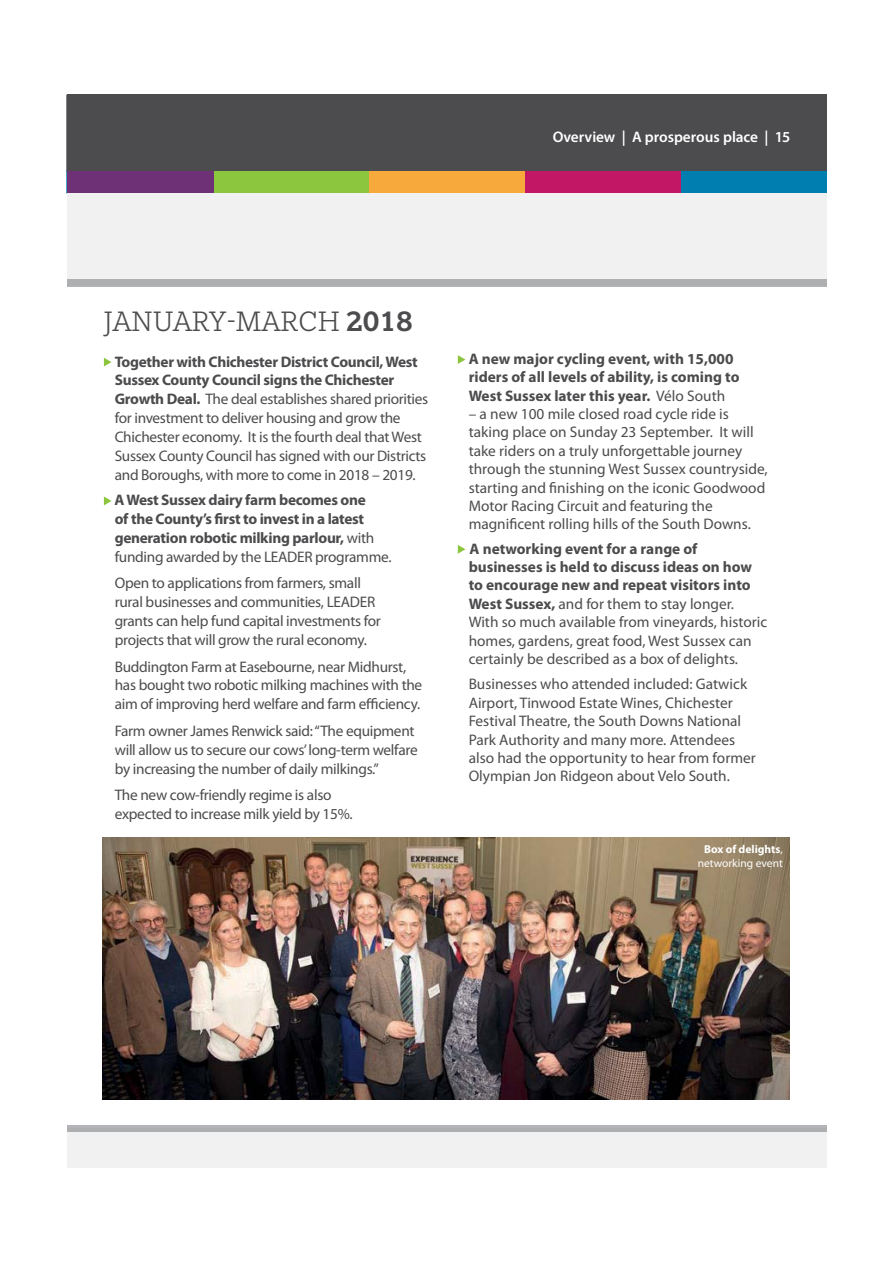
<style>
.page{position:relative;width:893px;height:1263px;background:#fff}
.page>*{position:absolute;margin:0;border:0;box-sizing:border-box;transform-origin:0 0}
.t1{font:300 30.6px "Egyptian Slate Pro";letter-spacing:.015em;color:#4c4c4e}
.t2{font:15.3px/18.9px "Myriad Pro";letter-spacing:-.02em;color:#4c4c4e}
.t3{font:15.3px/18.3px "Myriad Pro";color:#4c4c4e}
.t4{font:700 15.3px/18.9px "Myriad Pro";letter-spacing:-.02em;color:#4c4c4e}
.t5{font:700 15.3px/18.3px "Myriad Pro";color:#4c4c4e}
.t6{font:600 15.3px "Myriad Pro";color:#fff}
.t7{font:11.55px/13.8px "Myriad Pro";color:#fff;text-align:center}
.s1{font-weight:500}
.s2{font-weight:700}
.s3{font-weight:400}
</style>
<div class="page">
<div style="left:67px;top:95px;width:759px;height:77px;background:#4c4c4e"></div>
<div style="left:67px;top:171px;width:147px;height:23px;background:#6e3175"></div>
<div style="left:214px;top:171px;width:156px;height:23px;background:#8cc63f"></div>
<div style="left:369px;top:171px;width:156px;height:23px;background:#f7a93b"></div>
<div style="left:525px;top:171px;width:156px;height:23px;background:#c11764"></div>
<div style="left:681px;top:171px;width:145px;height:23px;background:#007eb0"></div>
<div style="left:67px;top:194px;width:759px;height:92px;background:#f1f1f2"></div>
<svg style="left:104px;top:358px;width:7px;height:9px"></svg>
<svg style="left:104px;top:497px;width:7px;height:8px"></svg>
<svg style="left:458px;top:355px;width:7px;height:9px"></svg>
<svg style="left:458px;top:545px;width:7px;height:9px"></svg>
<hr style="left:67px;top:286px;width:759px;height:1px;background:#b3b5b8">
<div style="left:67px;top:279px;width:759px;height:7px;background:#adafb1"></div>
<div style="left:67px;top:1128px;width:759px;height:40px;background:#f1f1f2"></div>
<hr style="left:67px;top:1125px;width:759px;height:3px;background:#b3b5b8">
<hr style="left:67px;top:1128px;width:759px;height:4px;background:#adafb1">
<img style="left:103px;top:837px;width:686px;height:262px">
<p class="t6" style="left:552px;top:131px;width:239px">Overview | A prosperous place | 15</p>
<h1 class="t1" style="left:104px;top:302px;width:310px">JANUARY-MARCH <span class="s1">2018</span></h1>
<p class="t2" style="left:115px;top:353px;width:315px"><span class="s2">Together with Chichester District Council, West Sussex County Council signs the Chichester Growth Deal.</span> The deal establishes shared priorities for investment to deliver housing and grow the Chichester economy. It is the fourth deal that West Sussex County Council has signed with our Districts and Boroughs, with more to come in 2018 – 2019.</p>
<p class="t4" style="left:114px;top:492px;width:278px">A West Sussex dairy farm becomes one<br>of the County’s first to invest in a latest generation robotic milking parlour, <span class="s3">with funding awarded by the LEADER programme.</span></p>
<p class="t2" style="left:115px;top:575px;width:267px">Open to applications from farmers, small rural businesses and communities, LEADER grants can help fund capital investments for projects that will grow the rural economy.</p>
<p class="t2" style="left:115px;top:658px;width:309px">Buddington Farm at Easebourne, near Midhurst, has bought two robotic milking machines with the aim of improving herd welfare and farm efficiency.</p>
<p class="t2" style="left:115px;top:722px;width:304px">Farm owner James Renwick said: “The equipment will allow us to secure our cows’ long-term welfare by increasing the number of daily milkings.”</p>
<p class="t2" style="left:115px;top:786px;width:239px">The new cow-friendly regime is also expected to increase milk yield by 15%.</p>
<p class="t5" style="left:468px;top:351px;width:272px">A new major cycling event, with 15,000 riders of all levels of ability, is coming to<br>West Sussex later this year. <span class="s3">Vélo South</span></p>
<p class="t3" style="left:468px;top:406px;width:300px">– a new 100 mile closed road cycle ride is taking place on Sunday 23 September. It will take riders on a truly unforgettable journey through the stunning West Sussex countryside, starting and finishing on the iconic Goodwood Motor Racing Circuit and featuring the magnificent rolling hills of the South Downs.</p>
<p class="t3" style="left:468px;top:540px;width:300px"><span class="s2">A networking event for a range of businesses is held to discuss ideas on how to encourage new and repeat visitors into West Sussex,</span> and for them to stay longer.<br>With so much available from vineyards, historic homes, gardens, great food, West Sussex can certainly be described as a box of delights.</p>
<p class="t3" style="left:468px;top:676px;width:288px">Businesses who attended included: Gatwick Airport, Tinwood Estate Wines, Chichester Festival Theatre, the South Downs National Park Authority and many more. Attendees also had the opportunity to hear from former Olympian Jon Ridgeon about Velo South.</p>
<p class="t7" style="left:697px;top:843px;width:86px"><span class="s2">Box of delights</span>, networking event</p>
</div>
